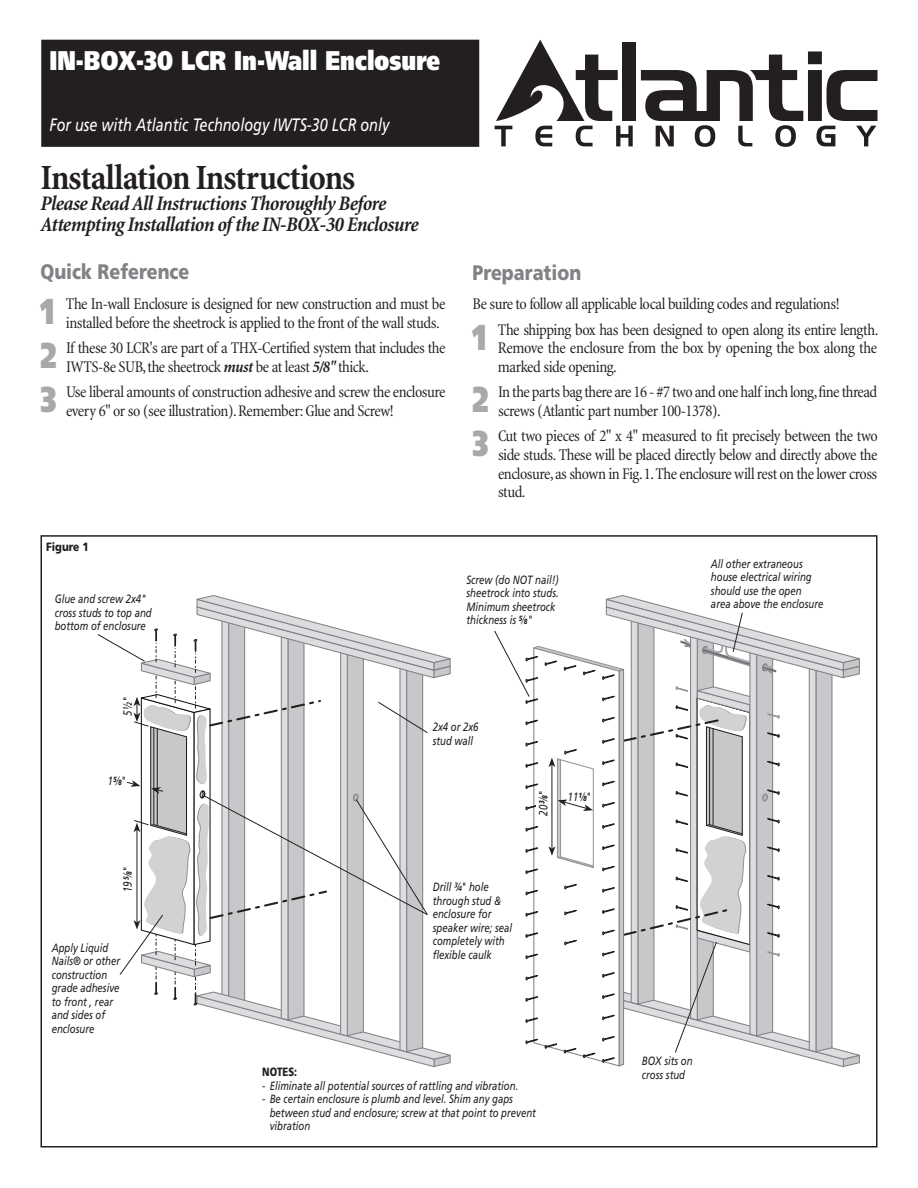
<style>
.page{position:relative;width:918px;height:1188px;background:#fff}
.page>*{position:absolute;margin:0;border:0;box-sizing:border-box;transform-origin:0 0}
.t1{font:700 condensed 36px "Minion";letter-spacing:-.03em;color:#231f20}
.t2{font:900 27px "Frutiger";color:#fff;scale:.8 1}
.t3{font:italic 700 condensed 21px/21px "Minion";letter-spacing:-.03em;color:#231f20}
.t4{font:900 21px "Frutiger";color:#808285;scale:.85 1}
.t5{font:italic 18px "Frutiger";color:#fff;scale:.8 1}
.t6{font:condensed 16.5px/18.8px "Minion";letter-spacing:-.03em;color:#231f20}
.t7{font:italic 12px/13.5px "Frutiger";color:#231f20;scale:.8 1}
.t8{font:900 12px "Frutiger";color:#231f20;scale:.85 1}
.t9{font:900 12px "Frutiger";color:#231f20;scale:.8 1}
.s1{font-family:"Frutiger";font-weight:900;font-stretch:normal;font-size:36px;color:#a8a9ad}
.s2{font-weight:700;font-style:italic}
.s3{font-weight:900;font-size:7.5px}
</style>
<div class="page">
<div style="left:42px;top:40px;width:436px;height:106px;background:#231f20"></div>
<div style="left:41px;top:40px;width:438px;height:107px;border:2px solid #231f20"></div>
<div style="left:622px;top:42px;width:14px;height:79px;background:#231f20"></div>
<svg style="left:495px;top:40px;width:138px;height:106px"></svg>
<svg style="left:641px;top:51px;width:237px;height:96px"></svg>
<svg style="left:494px;top:595px;width:366px;height:473px"></svg>
<svg style="left:97px;top:595px;width:354px;height:473px"></svg>
<div style="left:568px;top:792px;width:24px;height:9px;background:#fff"></div>
<div style="left:123px;top:864px;width:9px;height:28px;background:#fff"></div>
<div style="left:123px;top:692px;width:9px;height:24px;background:#fff"></div>
<div style="left:108px;top:776px;width:19px;height:9px;background:#fff"></div>
<div style="left:537px;top:788px;width:12px;height:28px;background:#fff"></div>
<h2 class="t2" style="left:50px;top:44px;width:490px">IN-BOX-30 LCR In-Wall Enclosure</h2>
<p class="t5" style="left:50px;top:114px;width:426px">For use with Atlantic Technology IWTS-30 LCR only</p>
<h1 class="t1" style="left:40px;top:158px;width:316px">Installation Instructions</h1>
<p class="t3" style="left:40px;top:193px;width:380px">Please Read All Instructions Thoroughly Before<br>Attempting Installation of the IN-BOX-30 Enclosure</p>
<p class="t4" style="left:40px;top:259px;width:177px">Quick Reference</p>
<p class="t6" style="left:66px;top:295px;width:381px;text-indent:-25px"><span class="s1">1</span> The In-wall Enclosure is designed for new construction and must be installed before the sheetrock is applied to the front of the wall studs.</p>
<p class="t6" style="left:66px;top:339px;width:381px;text-indent:-26px"><span class="s1">2</span> If these 30 LCR's are part of a THX-Certified system that includes the<br>IWTS-8e SUB, the sheetrock <span class="s2">must</span> be at least <span class="s2">5/8"</span> thick.</p>
<p class="t6" style="left:66px;top:383px;width:381px;text-indent:-26px"><span class="s1">3</span> Use liberal amounts of construction adhesive and screw the enclosure every 6" or so (see illustration). Remember: Glue and Screw!</p>
<p class="t8" style="left:46px;top:539px;width:52px">Figure 1</p>
<p class="t7" style="left:55px;top:592px;width:123px">Glue and screw 2x4" cross studs to top and bottom of enclosure</p>
<p class="t4" style="left:472px;top:260px;width:129px">Preparation</p>
<p class="t6" style="left:472px;top:292px;width:407px;line-height:25.2px">Be sure to follow all applicable local building codes and regulations!<br><span class="s1">1</span> The shipping box has been designed to open along its entire length.</p>
<p class="t6" style="left:498px;top:339px;width:381px">Remove the enclosure from the box by opening the box along the marked side opening.</p>
<p class="t6" style="left:498px;top:383px;width:381px;text-indent:-26px"><span class="s1">2</span> In the parts bag there are 16 - #7 two and one half inch long, fine thread screws (Atlantic part number 100-1378).</p>
<p class="t6" style="left:498px;top:427px;width:381px;text-align:justify;text-indent:-26px"><span class="s1">3</span> Cut two pieces of 2" x 4" measured to fit precisely between the two side studs. These will be placed directly below and directly above the enclosure, as shown in Fig. 1. The enclosure will rest on the lower cross stud.</p>
<p class="t7" style="left:467px;top:573px;width:117px">Screw (do NOT nail!) sheetrock into studs.<br>Minimum sheetrock thickness is <sup>5</sup>⁄<span class="s3">8</span>"</p>
<p class="t7" style="left:711px;top:557px;width:142px">All other extraneous house electrical wiring should use the open area above the enclosure</p>
<p class="t7" style="left:121px;top:716px;width:26px;rotate:-90deg">5½"</p>
<p class="t7" style="left:108px;top:774px;width:24px">1<sup>5</sup>⁄<span class="s3">8</span>"</p>
<p class="t7" style="left:121px;top:892px;width:33px;rotate:-90deg">19 <sup>5</sup>⁄<span class="s3">8</span>"</p>
<p class="t7" style="left:52px;top:941px;width:87px">Apply Liquid<br>Nails® or other construction grade adhesive to front , rear and sides of enclosure</p>
<p class="t7" style="left:433px;top:720px;width:59px">2x4 or 2x6 stud wall</p>
<p class="t7" style="left:537px;top:816px;width:33px;rotate:-90deg">20 <sup>3</sup>⁄<span class="s3">8</span>"</p>
<p class="t7" style="left:568px;top:790px;width:31px">11<sup>1</sup>⁄<span class="s3">8</span>"</p>
<p class="t7" style="left:433px;top:880px;width:101px">Drill ¾" hole through stud &amp; enclosure for speaker wire; seal completely with flexible caulk</p>
<p class="t9" style="left:262px;top:1065px;width:45px">NOTES:</p>
<p class="t7" style="left:262px;top:1079px;width:322px">- Eliminate all potential sources of rattling and vibration.</p>
<p class="t7" style="left:270px;top:1092px;width:334px;text-indent:-7px">- Be certain enclosure is plumb and level. Shim any gaps between stud and enclosure; screw at that point to prevent vibration</p>
<p class="t7" style="left:642px;top:1054px;width:65px">BOX sits on cross stud</p>
</div>
